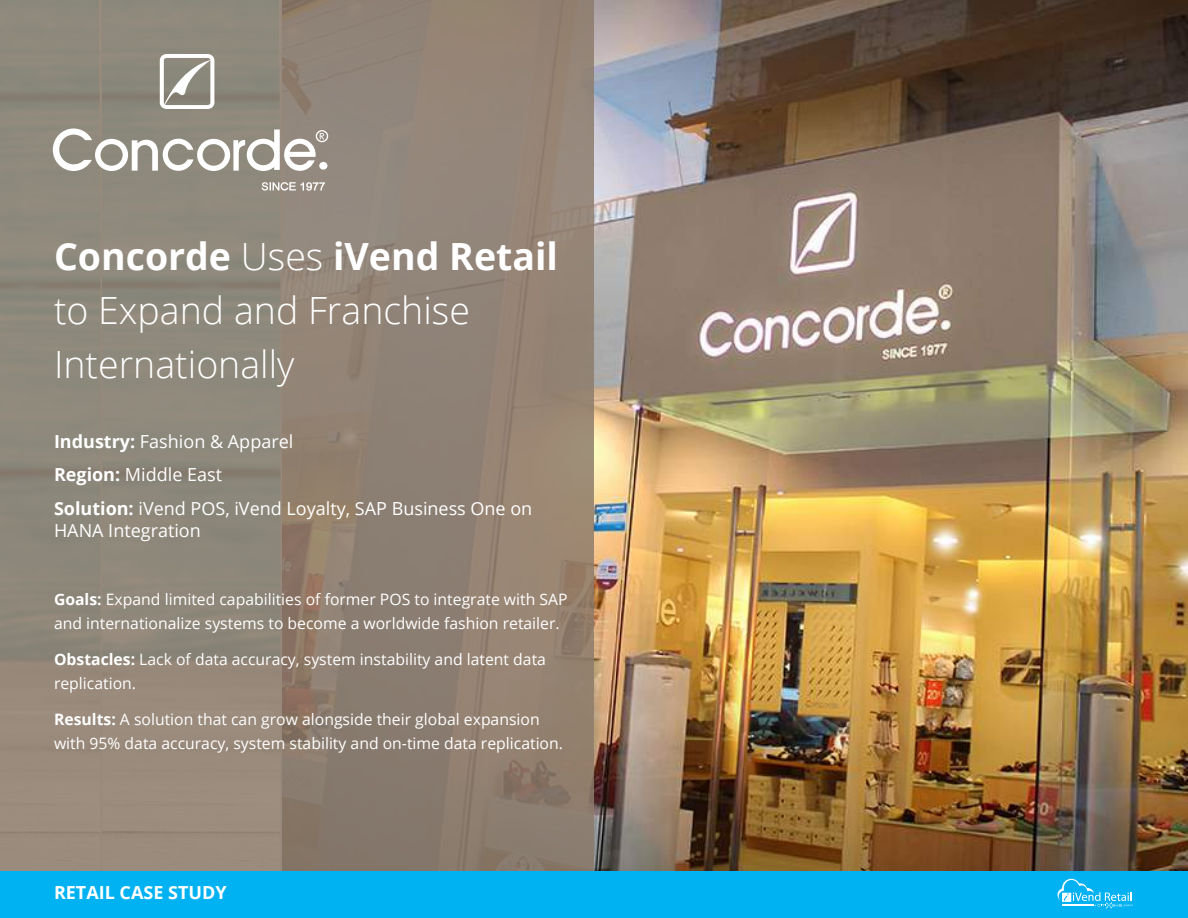
<style>
.page{position:relative;width:1188px;height:918px;background:#fff}
.page>*{position:absolute;margin:0;border:0;box-sizing:border-box;transform-origin:0 0}
.t1{font:300 37.5px/54px "Open Sans";color:#fff}
.t2{font:18px/33.6px "Open Sans";color:#fff}
.t3{font:700 18px "Open Sans";color:#fff}
.t4{font:15.75px/24px "Open Sans";color:#fff}
.s1{font-weight:700}
</style>
<div class="page">
<img style="left:594px;top:0;width:594px;height:872px">
<svg style="left:0;top:0;width:594px;height:872px;fill:#908679"></svg>
<div style="left:0;top:872px;width:1188px;height:46px;background:#00b2f2"></div>
<svg style="left:1058px;top:879px;width:75px;height:29px"></svg>
<svg style="left:53px;top:128px;width:275px;height:43px"></svg>
<svg style="left:262px;top:182px;width:63px;height:9px"></svg>
<svg style="left:160px;top:54px;width:54px;height:55px"></svg>
<h1 class="t1" style="left:54px;top:229px;width:505px"><span class="s1">Concorde</span> Uses <span class="s1">iVend Retail </span>to Expand and Franchise<br>Internationally</h1>
<p class="t2" style="left:54px;top:424px;width:480px"><span class="s1">Industry:</span> Fashion &amp; Apparel<br><span class="s1">Region:</span> Middle East<br><span class="s1">Solution:</span> iVend POS, iVend Loyalty, SAP Business One on</p>
<p class="t2" style="left:54px;top:513px;width:148px">HANA Integration</p>
<p class="t4" style="left:54px;top:586px;width:515px"><span class="s1">Goals:</span> Expand limited capabilities of former POS to integrate with SAP and internationalize systems to become a worldwide fashion retailer.</p>
<p class="t4" style="left:54px;top:646px;width:494px"><span class="s1">Obstacles:</span> Lack of data accuracy, system instability and latent data replication.</p>
<p class="t4" style="left:54px;top:706px;width:511px"><span class="s1">Results:</span> A solution that can grow alongside their global expansion with 95% data accuracy, system stability and on-time data replication.</p>
<p class="t3" style="left:54px;top:879px;width:174px">RETAIL CASE STUDY</p>
</div>
